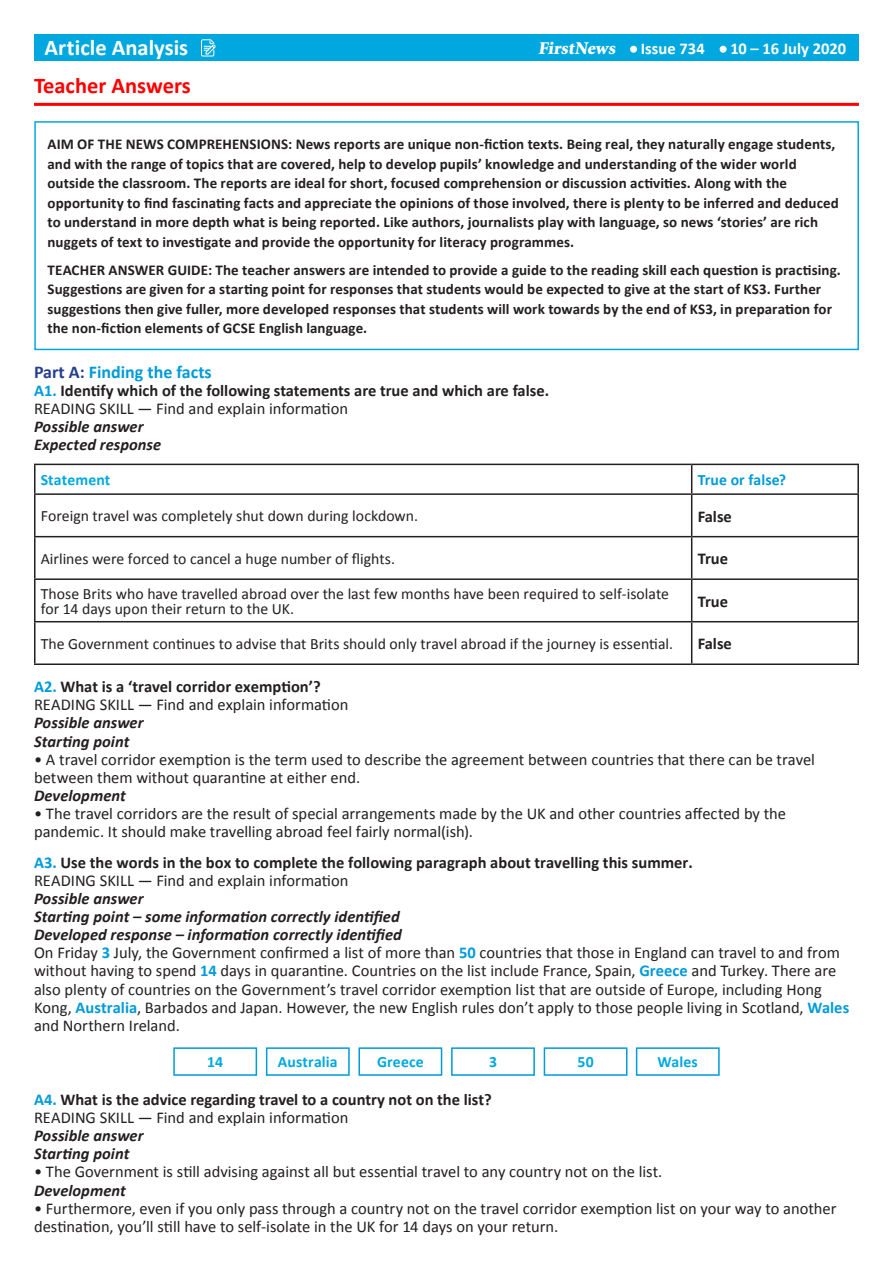
<style>
.page{position:relative;width:893px;height:1263px;background:#fff}
.page>*{position:absolute;margin:0;border:0;box-sizing:border-box;transform-origin:0 0}
.t1{font:700 22.5px "Calibri";color:#fff}
.t2{font:700 22.5px "Calibri";color:#f00}
.Questions_numbered{font:700 18px "Calibri";color:#009bd9}
.t3{font:900 18px "Minion Std";color:#fff}
.Questions{font:16.5px/18.1px "Calibri";color:#231f20}
.Answers{font:700 16.5px "Calibri";color:#231f20}
.Questions-2{font:italic 700 16.5px "Calibri";color:#231f20}
.Answers-2{font:16.5px "Calibri";color:#231f20}
.t4{font:700 16.5px "Calibri";color:#fff}
.Questions-3{font:15.75px/15px "Calibri";color:#231f20}
.Questions_numbered-2{font:700 15.75px "Calibri";letter-spacing:.01em;color:#00a8df}
.Questions_numbered-3{font:700 15.75px "Calibri";letter-spacing:.005em;color:#009bd9}
.t5{font:700 15px/19.5px "Calibri";letter-spacing:.005em;color:#231f20}
.s1{color:#253f8e}
.s2{color:#009bd9}
.s3{font-weight:700;color:#009bd9}
</style>
<div class="page">
<div style="left:34px;top:34px;width:825px;height:27px;background:#00a8df"></div>
<div style="left:630px;top:46px;width:7px;height:7px;background:#fff;border-radius:50%"></div>
<div style="left:720px;top:46px;width:7px;height:7px;background:#fff;border-radius:50%"></div>
<svg style="left:201px;top:39px;width:15px;height:18px"></svg>
<hr style="left:34px;top:103px;width:825px;height:3px;background:#f00">
<div style="left:34px;top:121px;width:825px;height:229px;border:2px solid #00a8df"></div>
<hr style="left:34px;top:464px;width:658px;height:1px;background:#231f20">
<hr style="left:34px;top:465px;width:2px;height:28px;background:#231f20">
<hr style="left:692px;top:464px;width:167px;height:1px;background:#231f20">
<svg style="left:691px;top:465px;width:1px;height:28px"></svg>
<hr style="left:857px;top:465px;width:2px;height:28px;background:#231f20">
<hr style="left:34px;top:493px;width:658px;height:2px;background:#231f20">
<hr style="left:34px;top:495px;width:2px;height:41px;background:#231f20">
<hr style="left:692px;top:493px;width:167px;height:2px;background:#231f20">
<hr style="left:691px;top:495px;width:1px;height:41px;background:#231f20">
<hr style="left:857px;top:495px;width:2px;height:41px;background:#231f20">
<hr style="left:34px;top:536px;width:658px;height:1px;background:#231f20">
<hr style="left:34px;top:537px;width:2px;height:41px;background:#231f20">
<hr style="left:692px;top:536px;width:167px;height:1px;background:#231f20">
<hr style="left:691px;top:537px;width:1px;height:41px;background:#231f20">
<hr style="left:857px;top:537px;width:2px;height:41px;background:#231f20">
<hr style="left:34px;top:578px;width:658px;height:2px;background:#231f20">
<hr style="left:34px;top:580px;width:2px;height:41px;background:#231f20">
<hr style="left:692px;top:578px;width:167px;height:2px;background:#231f20">
<hr style="left:691px;top:580px;width:1px;height:41px;background:#231f20">
<hr style="left:857px;top:580px;width:2px;height:41px;background:#231f20">
<hr style="left:34px;top:621px;width:658px;height:1px;background:#231f20">
<hr style="left:34px;top:622px;width:2px;height:41px;background:#231f20">
<hr style="left:692px;top:621px;width:167px;height:1px;background:#231f20">
<hr style="left:691px;top:622px;width:1px;height:41px;background:#231f20">
<hr style="left:857px;top:622px;width:2px;height:41px;background:#231f20">
<hr style="left:34px;top:663px;width:658px;height:2px;background:#231f20">
<hr style="left:692px;top:663px;width:167px;height:2px;background:#231f20">
<div style="left:173px;top:1047px;width:84px;height:29px;border:2px solid #009bd9"></div>
<div style="left:266px;top:1047px;width:84px;height:29px;border:2px solid #009bd9"></div>
<div style="left:358px;top:1047px;width:84px;height:29px;border:2px solid #009bd9"></div>
<div style="left:451px;top:1047px;width:84px;height:29px;border:2px solid #009bd9"></div>
<div style="left:544px;top:1047px;width:83px;height:29px;border:2px solid #009bd9"></div>
<div style="left:636px;top:1047px;width:84px;height:29px;border:2px solid #009bd9"></div>
<h1 class="t1" style="left:45px;top:33px;width:145px">Article Analysis</h1>
<p class="t3" style="left:538px;top:39px;width:81px">FirstNews</p>
<p class="t4" style="left:641px;top:38px;width:65px">Issue 734</p>
<p class="t4" style="left:730px;top:38px;width:117px">10 – 16 July 2020</p>
<p class="t2" style="left:34px;top:71px;width:158px">Teacher Answers</p>
<p class="t5" style="left:48px;top:134px;width:793px">AIM OF THE NEWS COMPREHENSIONS: News reports are unique non-fiction texts. Being real, they naturally engage students, and with the range of topics that are covered, help to develop pupils’ knowledge and understanding of the wider world outside the classroom. The reports are ideal for short, focused comprehension or discussion activities. Along with the opportunity to find fascinating facts and appreciate the opinions of those involved, there is plenty to be inferred and deduced to understand in more depth what is being reported. Like authors, journalists play with language, so news ‘stories’ are rich nuggets of text to investigate and provide the opportunity for literacy programmes.</p>
<p class="t5" style="left:48px;top:260px;width:795px">TEACHER ANSWER GUIDE: The teacher answers are intended to provide a guide to the reading skill each question is practising.<br>Suggestions are given for a starting point for responses that students would be expected to give at the start of KS3. Further suggestions then give fuller, more developed responses that students will work towards by the end of KS3, in preparation for the non-fiction elements of GCSE English language.</p>
<p class="Questions_numbered" style="left:34px;top:360px;width:179px"><span class="s1">Part A:</span> Finding the facts</p>
<p class="Answers" style="left:34px;top:380px;width:517px"><span class="s2">A1.</span> Identify which of the following statements are true and which are false.</p>
<p class="Answers-2" style="left:34px;top:398px;width:316px">READING SKILL — Find and explain information</p>
<p class="Questions-2" style="left:34px;top:416px;width:111px">Possible answer</p>
<p class="Questions-2" style="left:34px;top:434px;width:129px">Expected response</p>
<p class="Questions_numbered-2" style="left:41px;top:470px;width:71px">Statement</p>
<p class="Questions_numbered-3" style="left:698px;top:470px;width:90px">True or false?</p>
<p class="Questions-3" style="left:41px;top:509px;width:379px">Foreign travel was completely shut down during lockdown.</p>
<p class="Answers" style="left:698px;top:506px;width:36px">False</p>
<p class="Questions-3" style="left:41px;top:551px;width:356px">Airlines were forced to cancel a huge number of flights.</p>
<p class="Answers" style="left:698px;top:548px;width:32px">True</p>
<p class="Questions-3" style="left:41px;top:586px;width:630px">Those Brits who have travelled abroad over the last few months have been required to self-isolate for 14 days upon their return to the UK.</p>
<p class="Answers" style="left:698px;top:591px;width:32px">True</p>
<p class="Questions-3" style="left:41px;top:636px;width:634px">The Government continues to advise that Brits should only travel abroad if the journey is essential.</p>
<p class="Answers" style="left:698px;top:633px;width:36px">False</p>
<p class="Answers" style="left:34px;top:676px;width:288px"><span class="s2">A2.</span> What is a ‘travel corridor exemption’?</p>
<p class="Questions" style="left:34px;top:696px;width:316px">READING SKILL — Find and explain information</p>
<p class="Questions-2" style="left:34px;top:712px;width:111px">Possible answer</p>
<p class="Questions-2" style="left:34px;top:731px;width:97px">Starting point</p>
<p class="Questions" style="left:34px;top:750px;width:782px">• A travel corridor exemption is the term used to describe the agreement between countries that there can be travel between them without quarantine at either end.</p>
<p class="Questions-2" style="left:34px;top:785px;width:93px">Development</p>
<p class="Questions" style="left:34px;top:805px;width:754px">• The travel corridors are the result of special arrangements made by the UK and other countries affected by the pandemic. It should make travelling abroad feel fairly normal(ish).</p>
<p class="Answers" style="left:34px;top:851px;width:660px"><span class="s2">A3.</span> Use the words in the box to complete the following paragraph about travelling this summer.</p>
<p class="Questions" style="left:34px;top:871px;width:316px">READING SKILL — Find and explain information</p>
<p class="Questions-2" style="left:34px;top:888px;width:111px">Possible answer</p>
<p class="Questions-2" style="left:34px;top:906px;width:367px">Starting point – some information correctly identified</p>
<p class="Questions-2" style="left:34px;top:924px;width:369px">Developed response – information correctly identified</p>
<p class="Questions" style="left:34px;top:944px;width:817px">On Friday <span class="s3">3</span> July, the Government confirmed a list of more than <span class="s3">50</span> countries that those in England can travel to and from without having to spend <span class="s3">14</span> days in quarantine. Countries on the list include France, Spain, <span class="s3">Greece</span> and Turkey. There are also plenty of countries on the Government’s travel corridor exemption list that are outside of Europe, including Hong Kong, <span class="s3">Australia</span>, Barbados and Japan. However, the new English rules don’t apply to those people living in Scotland, <span class="s3">Wales </span>and Northern Ireland.</p>
<p class="Questions_numbered-2" style="left:207px;top:1052px;width:17px">14</p>
<p class="Questions_numbered-2" style="left:278px;top:1052px;width:61px">Australia</p>
<p class="Questions_numbered-2" style="left:377px;top:1052px;width:48px">Greece</p>
<p class="Questions_numbered-2" style="left:489px;top:1052px;width:9px">3</p>
<p class="Questions_numbered-2" style="left:577px;top:1052px;width:18px">50</p>
<p class="Questions_numbered-2" style="left:658px;top:1052px;width:42px">Wales</p>
<p class="Answers" style="left:34px;top:1089px;width:459px"><span class="s2">A4.</span> What is the advice regarding travel to a country not on the list?</p>
<p class="Questions" style="left:34px;top:1108px;width:316px">READING SKILL — Find and explain information</p>
<p class="Questions-2" style="left:34px;top:1125px;width:111px">Possible answer</p>
<p class="Questions-2" style="left:34px;top:1143px;width:97px">Starting point</p>
<p class="Questions" style="left:34px;top:1163px;width:630px">• The Government is still advising against all but essential travel to any country not on the list.</p>
<p class="Questions-2" style="left:34px;top:1180px;width:93px">Development</p>
<p class="Questions" style="left:34px;top:1199px;width:804px">• Furthermore, even if you only pass through a country not on the travel corridor exemption list on your way to another destination, you’ll still have to self-isolate in the UK for 14 days on your return.</p>
</div>
